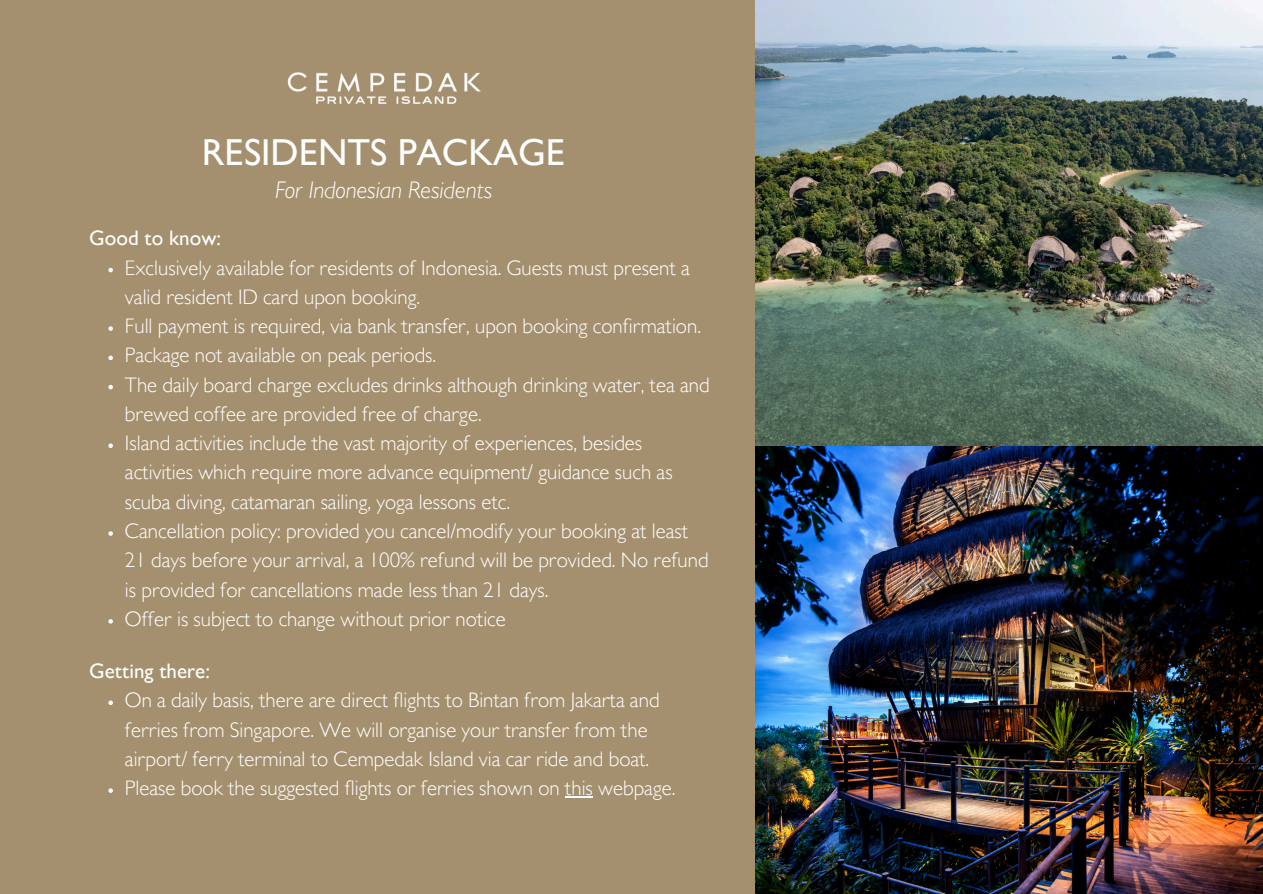
<style>
.page{position:relative;width:1263px;height:894px;background:#fff}
.page>*{position:absolute;margin:0;border:0;box-sizing:border-box;transform-origin:0 0}
.t1{font:500 37.5px "Gill Sans MT Std";color:#fff}
.t2{font:italic 300 24px "Gill Sans MT Std";color:#fff}
.t3{font:300 21px/29.2px "Gill Sans MT Std";color:#fff}
.t4{font:500 21px "Gill Sans MT Std";color:#fff}
</style>
<div class="page">
<div style="left:0;top:0;width:1263px;height:893px;background:#a4906f"></div>
<img style="left:287px;top:72px;width:194px;height:32px">
<img style="left:755px;top:0;width:508px;height:893px">
<svg style="left:108px;top:268px;width:5px;height:4px"></svg>
<svg style="left:108px;top:326px;width:5px;height:5px"></svg>
<svg style="left:108px;top:355px;width:5px;height:5px"></svg>
<svg style="left:108px;top:385px;width:5px;height:4px"></svg>
<svg style="left:108px;top:443px;width:5px;height:5px"></svg>
<svg style="left:108px;top:531px;width:5px;height:4px"></svg>
<svg style="left:108px;top:619px;width:5px;height:4px"></svg>
<svg style="left:108px;top:700px;width:5px;height:4px"></svg>
<svg style="left:108px;top:788px;width:5px;height:4px"></svg>
<svg style="left:565px;top:796px;width:28px;height:1px"></svg>
<p class="t1" style="left:202px;top:139px;width:365px">RESIDENTS PACKAGE</p>
<h3 class="t2" style="left:275px;top:182px;width:219px">For Indonesian Residents</h3>
<p class="t4" style="left:89px;top:231px;width:133px">Good to know:</p>
<p class="t3" style="left:125px;top:256px;width:566px">Exclusively available for residents of Indonesia. Guests must present a valid resident ID card upon booking.</p>
<p class="t3" style="left:125px;top:314px;width:578px">Full payment is required, via bank transfer, upon booking confirmation.</p>
<p class="t3" style="left:125px;top:344px;width:313px">Package not available on peak periods.</p>
<p class="t3" style="left:125px;top:373px;width:586px">The daily board charge excludes drinks although drinking water, tea and brewed coffee are provided free of charge.</p>
<p class="t3" style="left:125px;top:431px;width:549px">Island activities include the vast majority of experiences, besides activities which require more advance equipment/ guidance such as scuba diving, catamaran sailing, yoga lessons etc.</p>
<h3 class="t3" style="left:125px;top:519px;width:585px">Cancellation policy: provided you cancel/modify your booking at least<br>21 days before your arrival, a 100% refund will be provided. No refund is provided for cancellations made less than 21 days.</h3>
<p class="t3" style="left:125px;top:607px;width:382px">Offer is subject to change without prior notice</p>
<p class="t4" style="left:89px;top:663px;width:122px">Getting there:</p>
<p class="t3" style="left:125px;top:688px;width:536px">On a daily basis, there are direct flights to Bintan from Jakarta and ferries from Singapore. We will organise your transfer from the airport/ ferry terminal to Cempedak Island via car ride and boat.</p>
<p class="t3" style="left:125px;top:776px;width:552px">Please book the suggested flights or ferries shown on this webpage.</p>
</div>
